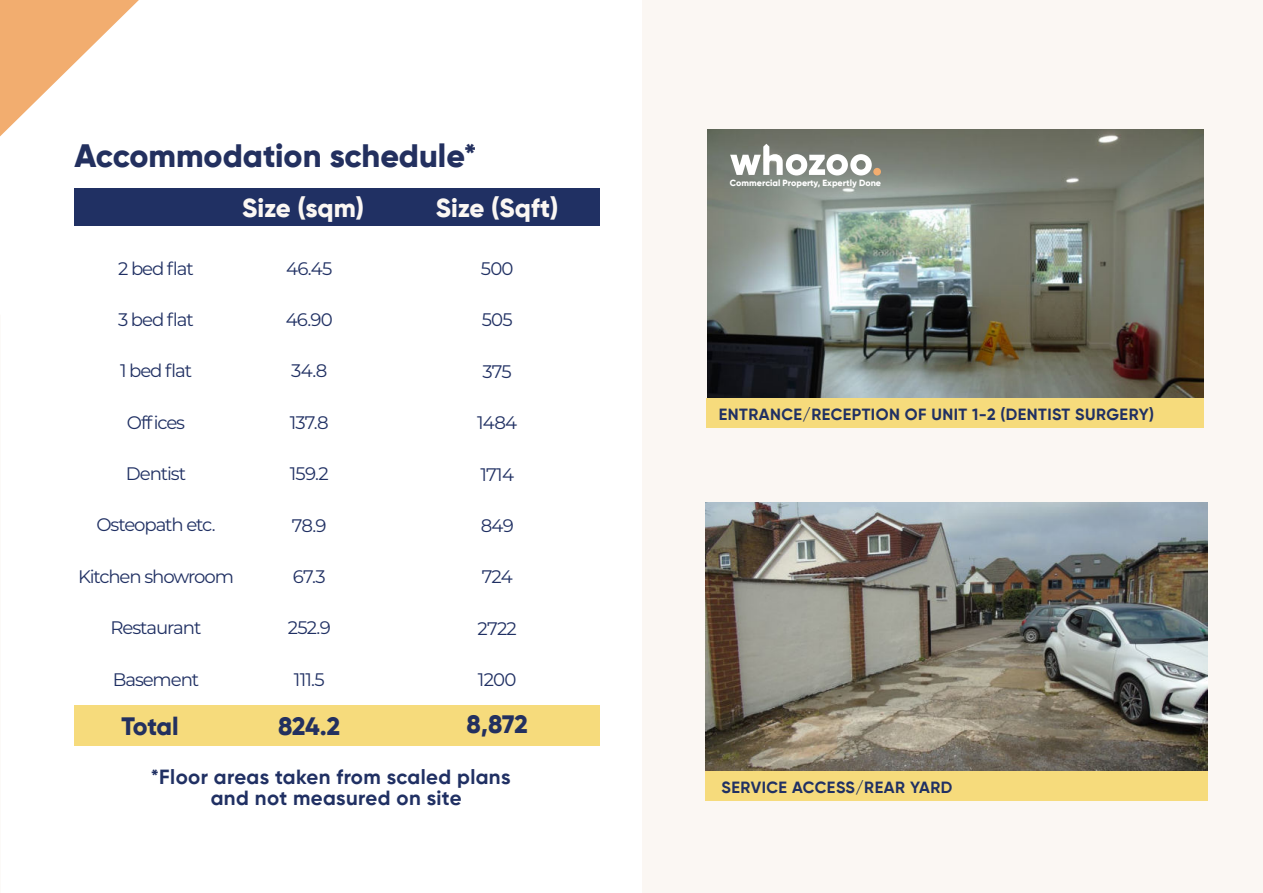
<style>
.page{position:relative;width:1263px;height:893px;background:#fff}
.page>*{position:absolute;margin:0;border:0;box-sizing:border-box;transform-origin:0 0}
.t1{font:800 32.4px "Gilroy";color:#23305f}
.t2{font:800 25.95px "Gilroy";color:#fbf7f3}
.t3{font:800 25.05px "Gilroy";letter-spacing:-.015em;color:#23305f}
.t4{font:700 20.4px/21.5px "Gilroy";letter-spacing:.02em;color:#203063;text-align:center}
.t5{font:18.15px "Montserrat";letter-spacing:-.06em;color:#203063}
.t6{font:700 16.2px "Gilroy";letter-spacing:.03em;color:#203063}
.t7{font:800 9px "Gilroy";color:#fff}
</style>
<div class="page">
<svg style="left:0;top:0;width:139px;height:136px"></svg>
<div style="left:643px;top:0;width:620px;height:893px;background:#fbf7f3"></div>
<img style="left:707px;top:130px;width:496px;height:268px">
<svg style="left:730px;top:144px;width:142px;height:31px"></svg>
<div style="left:873px;top:168px;width:8px;height:8px;background:#f2ad6f;border-radius:50%"></div>
<div style="left:706px;top:398px;width:497px;height:29px;background:#f6db7c"></div>
<img style="left:705px;top:503px;width:503px;height:269px">
<div style="left:705px;top:772px;width:503px;height:29px;background:#f6db7c"></div>
<div style="left:74px;top:188px;width:526px;height:38px;background:#203063"></div>
<div style="left:74px;top:705px;width:526px;height:40px;background:#f6db7c"></div>
<h1 class="t1" style="left:74px;top:141px;width:404px">Accommodation schedule*</h1>
<h2 class="t2" style="left:242px;top:197px;width:123px">Size (sqm)</h2>
<h2 class="t2" style="left:436px;top:197px;width:124px">Size (Sqft)</h2>
<p class="t5" style="left:118px;top:259px;width:77px">2 bed flat</p>
<p class="t5" style="left:118px;top:311px;width:77px">3 bed flat</p>
<p class="t5" style="left:120px;top:362px;width:73px">1 bed flat</p>
<p class="t5" style="left:127px;top:413px;width:60px">Offices</p>
<p class="t5" style="left:126px;top:465px;width:62px">Dentist</p>
<p class="t5" style="left:97px;top:516px;width:121px">Osteopath etc.</p>
<p class="t5" style="left:78px;top:568px;width:157px">Kitchen showroom</p>
<p class="t5" style="left:111px;top:619px;width:92px">Restaurant</p>
<p class="t5" style="left:113px;top:670px;width:88px">Basement</p>
<p class="t5" style="left:286px;top:259px;width:48px">46.45</p>
<p class="t5" style="left:286px;top:311px;width:49px">46.90</p>
<p class="t5" style="left:291px;top:362px;width:38px">34.8</p>
<p class="t5" style="left:290px;top:413px;width:40px">137.8</p>
<p class="t5" style="left:290px;top:465px;width:41px">159.2</p>
<p class="t5" style="left:292px;top:516px;width:36px">78.9</p>
<p class="t5" style="left:293px;top:568px;width:34px">67.3</p>
<p class="t5" style="left:288px;top:619px;width:44px">252.9</p>
<p class="t5" style="left:294px;top:670px;width:32px">111.5</p>
<p class="t5" style="left:481px;top:260px;width:34px">500</p>
<p class="t5" style="left:482px;top:311px;width:33px">505</p>
<p class="t5" style="left:483px;top:362px;width:31px">375</p>
<p class="t5" style="left:477px;top:414px;width:42px">1484</p>
<p class="t5" style="left:480px;top:465px;width:35px">1714</p>
<p class="t5" style="left:481px;top:517px;width:35px">849</p>
<p class="t5" style="left:482px;top:568px;width:33px">724</p>
<p class="t5" style="left:477px;top:619px;width:41px">2722</p>
<p class="t5" style="left:478px;top:671px;width:40px">1200</p>
<h3 class="t3" style="left:122px;top:715px;width:59px">Total</h3>
<h3 class="t3" style="left:278px;top:715px;width:64px">824.2</h3>
<h3 class="t3" style="left:466px;top:713px;width:63px">8,872</h3>
<p class="t4" style="left:151px;top:767px;width:361px">*Floor areas taken from scaled plans and not measured on site</p>
<p class="t7" style="left:730px;top:179px;width:153px">Commercial Property, Expertly Done</p>
<p class="t6" style="left:719px;top:407px;width:437px">ENTRANCE/RECEPTION OF UNIT 1-2 (DENTIST SURGERY)</p>
<p class="t6" style="left:721px;top:780px;width:232px">SERVICE ACCESS/REAR YARD</p>
</div>
